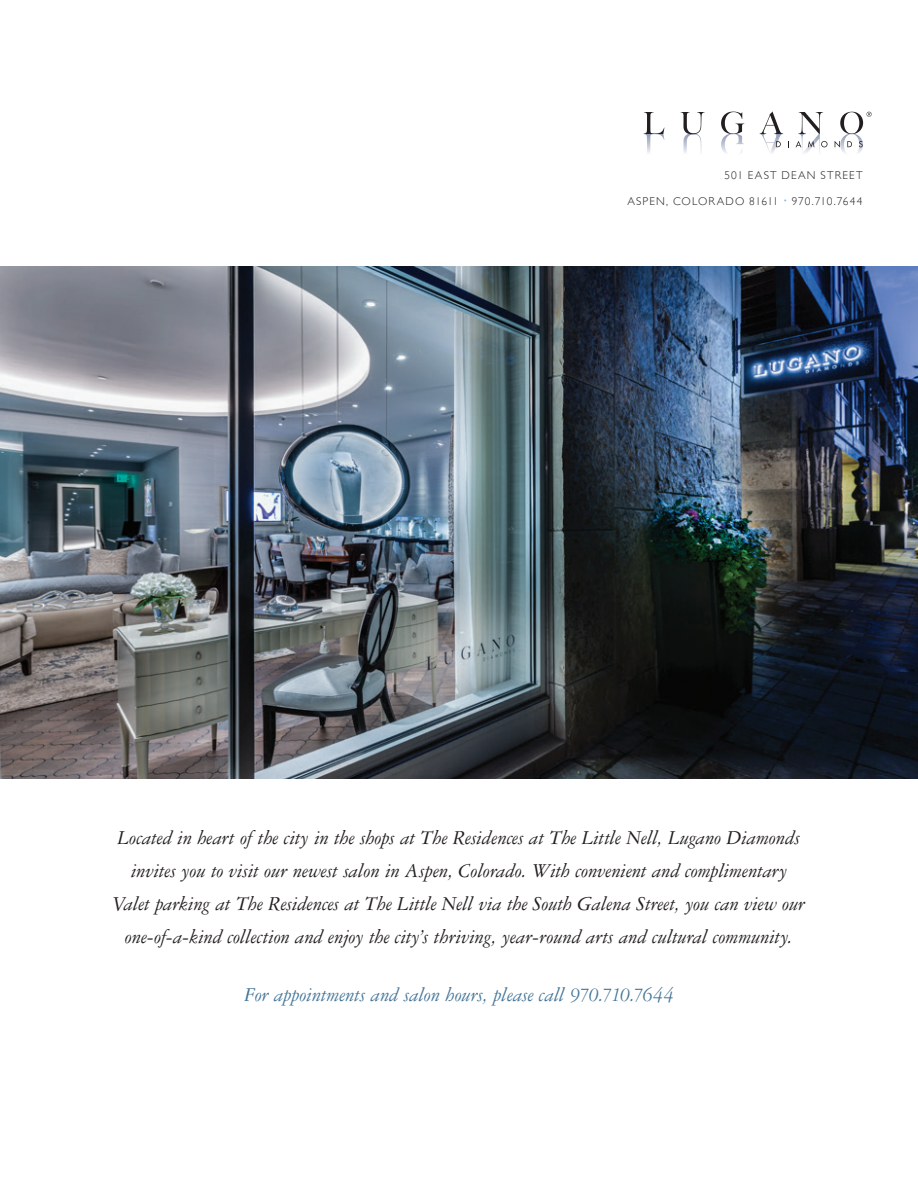
<style>
.page{position:relative;width:918px;height:1188px;background:#fff}
.page>*{position:absolute;margin:0;border:0;box-sizing:border-box;transform-origin:0 0}
.t1{font:italic 21px/33px "Garamond Three";letter-spacing:-.005em;color:#231f20;text-align:center}
.t2{font:italic 21px "Garamond Three";letter-spacing:-.005em;color:#457699}
.t3{font:300 11.4px "Gill Sans";letter-spacing:.1em;color:#231f20}
.s1{font-size:7.5px;color:#88b0d2}
</style>
<div class="page">
<svg style="left:644px;top:112px;width:20px;height:41px"></svg>
<svg style="left:681px;top:112px;width:24px;height:41px"></svg>
<svg style="left:721px;top:112px;width:23px;height:41px"></svg>
<svg style="left:760px;top:112px;width:29px;height:41px"></svg>
<svg style="left:796px;top:112px;width:32px;height:41px"></svg>
<svg style="left:835px;top:112px;width:37px;height:41px"></svg>
<img style="left:0;top:267px;width:918px;height:511px">
<p class="t3" style="left:724px;top:166px;width:140px">501 EAST DEAN STREET</p>
<p class="t3" style="left:627px;top:192px;width:237px">ASPEN, COLORADO 81611 <span class="s1">•</span> 970.710.7644</p>
<p class="t1" style="left:113px;top:821px;width:694px">Located in heart of the city in the shops at The Residences at The Little Nell, Lugano Diamonds invites you to visit our newest salon in Aspen, Colorado. With convenient and complimentary Valet parking at The Residences at The Little Nell via the South Galena Street, you can view our one-of-a-kind collection and enjoy the city’s thriving, year-round arts and cultural community.</p>
<p class="t2" style="left:244px;top:984px;width:431px">For appointments and salon hours, please call 970.710.7644</p>
</div>
